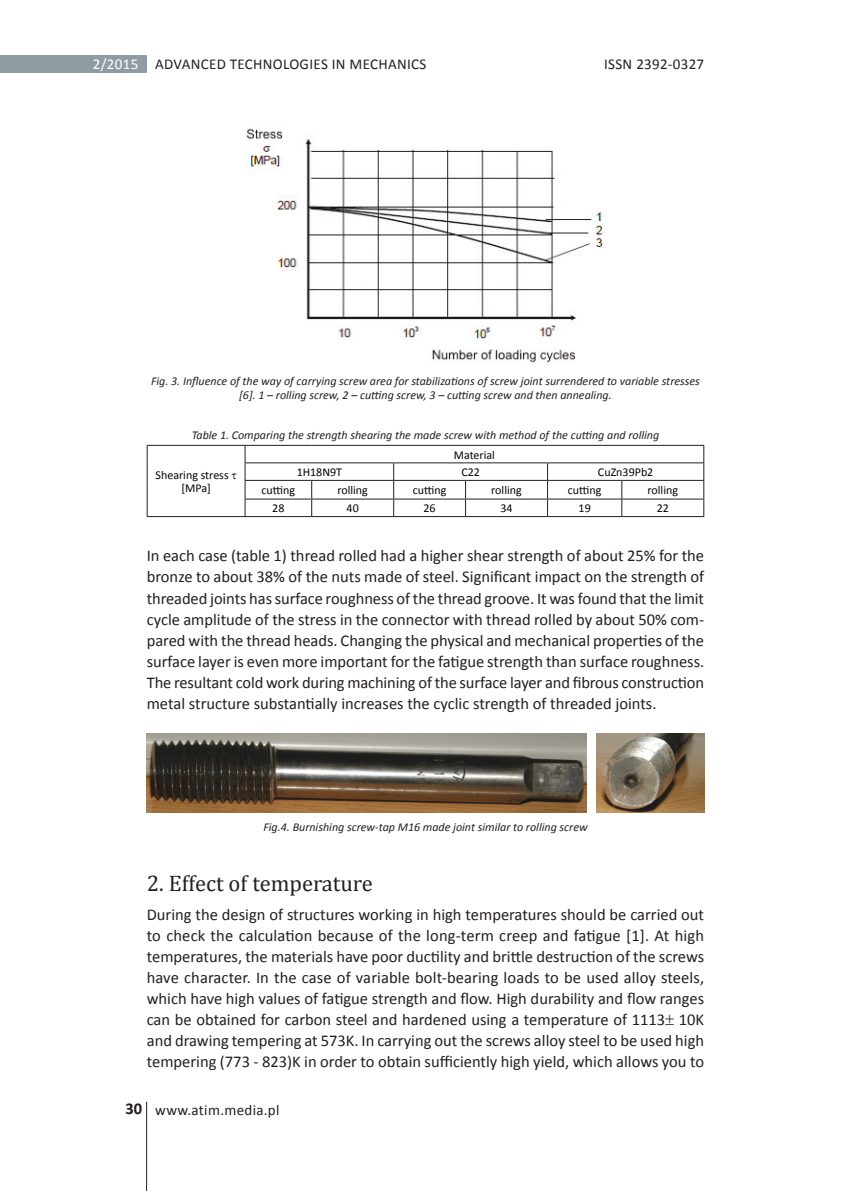
<style>
.page{position:relative;width:851px;height:1191px;background:#fff}
.page>*{position:absolute;margin:0;border:0;box-sizing:border-box;transform-origin:0 0}
.t1{font:22.5px "Cambria";color:#231f20}
.t2{font:16.5px/21px "Calibri";color:#231f20;text-align:justify}
.t3{font:15px "Calibri";letter-spacing:.02em;color:#231f20}
.t4{font:italic 12px/14.4px "Calibri";color:#231f20;text-align:center}
.t5{font:12px/13.5px "Calibri";color:#040503;text-align:center}
.s1{color:#fff}
.s2{font-weight:700;font-size:16.5px}
</style>
<div class="page">
<div style="left:0;top:55px;width:147px;height:17px;background:#909ca4"></div>
<hr style="left:146px;top:1101px;width:1px;height:90px;background:#231f20">
<img style="left:246px;top:128px;width:358px;height:235px">
<hr style="left:147px;top:445px;width:98px;height:1px;background:#231f20">
<svg style="left:147px;top:446px;width:1px;height:70px"></svg>
<hr style="left:147px;top:516px;width:98px;height:1px;background:#231f20">
<hr style="left:245px;top:445px;width:66px;height:1px;background:#231f20">
<hr style="left:311px;top:445px;width:82px;height:1px;background:#231f20">
<hr style="left:393px;top:445px;width:72px;height:1px;background:#231f20">
<hr style="left:465px;top:445px;width:82px;height:1px;background:#231f20">
<hr style="left:547px;top:445px;width:74px;height:1px;background:#231f20">
<hr style="left:621px;top:445px;width:83px;height:1px;background:#231f20">
<hr style="left:245px;top:462px;width:66px;height:1px;background:#231f20">
<hr style="left:311px;top:462px;width:82px;height:1px;background:#231f20">
<hr style="left:393px;top:462px;width:72px;height:1px;background:#231f20">
<hr style="left:465px;top:462px;width:82px;height:1px;background:#231f20">
<hr style="left:547px;top:462px;width:74px;height:1px;background:#231f20">
<hr style="left:621px;top:462px;width:83px;height:1px;background:#231f20">
<hr style="left:245px;top:480px;width:66px;height:1px;background:#231f20">
<hr style="left:311px;top:480px;width:82px;height:1px;background:#231f20">
<hr style="left:393px;top:480px;width:72px;height:1px;background:#231f20">
<hr style="left:465px;top:480px;width:82px;height:1px;background:#231f20">
<hr style="left:547px;top:480px;width:74px;height:1px;background:#231f20">
<hr style="left:621px;top:480px;width:83px;height:1px;background:#231f20">
<hr style="left:245px;top:499px;width:66px;height:1px;background:#231f20">
<svg style="left:245px;top:446px;width:1px;height:70px"></svg>
<hr style="left:311px;top:499px;width:82px;height:1px;background:#231f20">
<svg style="left:311px;top:481px;width:1px;height:35px"></svg>
<hr style="left:393px;top:499px;width:72px;height:1px;background:#231f20">
<svg style="left:393px;top:463px;width:1px;height:53px"></svg>
<hr style="left:465px;top:499px;width:82px;height:1px;background:#231f20">
<svg style="left:465px;top:481px;width:1px;height:35px"></svg>
<hr style="left:547px;top:499px;width:74px;height:1px;background:#231f20">
<svg style="left:547px;top:463px;width:1px;height:53px"></svg>
<hr style="left:621px;top:499px;width:83px;height:1px;background:#231f20">
<svg style="left:621px;top:481px;width:1px;height:35px"></svg>
<svg style="left:703px;top:446px;width:1px;height:70px"></svg>
<hr style="left:245px;top:516px;width:66px;height:1px;background:#231f20">
<hr style="left:311px;top:516px;width:82px;height:1px;background:#231f20">
<hr style="left:393px;top:516px;width:72px;height:1px;background:#231f20">
<hr style="left:465px;top:516px;width:82px;height:1px;background:#231f20">
<hr style="left:547px;top:516px;width:74px;height:1px;background:#231f20">
<hr style="left:621px;top:516px;width:83px;height:1px;background:#231f20">
<img style="left:147px;top:733px;width:439px;height:79px">
<img style="left:596px;top:733px;width:108px;height:79px">
<p class="t3" style="left:93px;top:54px;width:335px"><span class="s1">2/2015</span> ADVANCED TECHNOLOGIES IN MECHANICS</p>
<p class="t3" style="left:604px;top:54px;width:101px">ISSN 2392-0327</p>
<p class="t4" style="left:151px;top:373px;width:550px">Fig. 3. Influence of the way of carrying screw area for stabilizations of screw joint surrendered to variable stresses [6]. 1 – rolling screw, 2 – cutting screw, 3 – cutting screw and then annealing.</p>
<p class="t4" style="left:192px;top:427px;width:469px">Table 1. Comparing the strength shearing the made screw with method of the cutting and rolling</p>
<p class="t5" style="left:155px;top:468px;width:83px">Shearing stress ▼ [MPa]</p>
<p class="t5" style="left:454px;top:448px;width:43px">Material</p>
<p class="t5" style="left:296px;top:465px;width:47px">1H18N9T</p>
<p class="t5" style="left:461px;top:465px;width:20px">C22</p>
<p class="t5" style="left:598px;top:465px;width:57px">CuZn39Pb2</p>
<p class="t5" style="left:261px;top:483px;width:35px">cutting</p>
<p class="t5" style="left:337px;top:483px;width:32px">rolling</p>
<p class="t5" style="left:413px;top:483px;width:35px">cutting</p>
<p class="t5" style="left:491px;top:483px;width:32px">rolling</p>
<p class="t5" style="left:567px;top:483px;width:35px">cutting</p>
<p class="t5" style="left:647px;top:483px;width:32px">rolling</p>
<p class="t5" style="left:272px;top:501px;width:14px">28</p>
<p class="t5" style="left:346px;top:501px;width:14px">40</p>
<p class="t5" style="left:423px;top:501px;width:14px">26</p>
<p class="t5" style="left:500px;top:501px;width:14px">34</p>
<p class="t5" style="left:578px;top:501px;width:14px">19</p>
<p class="t5" style="left:656px;top:501px;width:14px">22</p>
<p class="t2" style="left:147px;top:545px;width:559px">In each case (table 1) thread rolled had a higher shear strength of about 25% for the bronze to about 38% of the nuts made of steel. Significant impact on the strength of threaded joints has surface roughness of the thread groove. It was found that the limit cycle amplitude of the stress in the connector with thread rolled by about 50% com&shy;pared with the thread heads. Changing the physical and mechanical properties of the surface layer is even more important for the fatigue strength than surface roughness.<br>The resultant cold work during machining of the surface layer and fibrous construction metal structure substantially increases the cyclic strength of threaded joints.</p>
<p class="t4" style="left:263px;top:819px;width:326px">Fig.4. Burnishing screw-tap M16 made joint similar to rolling screw</p>
<h1 class="t1" style="left:147px;top:869px;width:227px">2. Effect of temperature</h1>
<p class="t2" style="left:147px;top:904px;width:559px">During the design of structures working in high temperatures should be carried out to check the calculation because of the long-term creep and fatigue [1]. At high temperatures, the materials have poor ductility and brittle destruction of the screws have character. In the case of variable bolt-bearing loads to be used alloy steels, which have high values of fatigue strength and flow. High durability and flow ranges can be obtained for carbon steel and hardened using a temperature of 1113 10K and drawing tempering at 573K. In carrying out the screws alloy steel to be used high tempering (773 - 823)K in order to obtain sufficiently high yield, which allows you to</p>
<p class="t3" style="left:125px;top:1100px;width:156px"><span class="s2">30</span> www.atim.media.pl</p>
</div>
